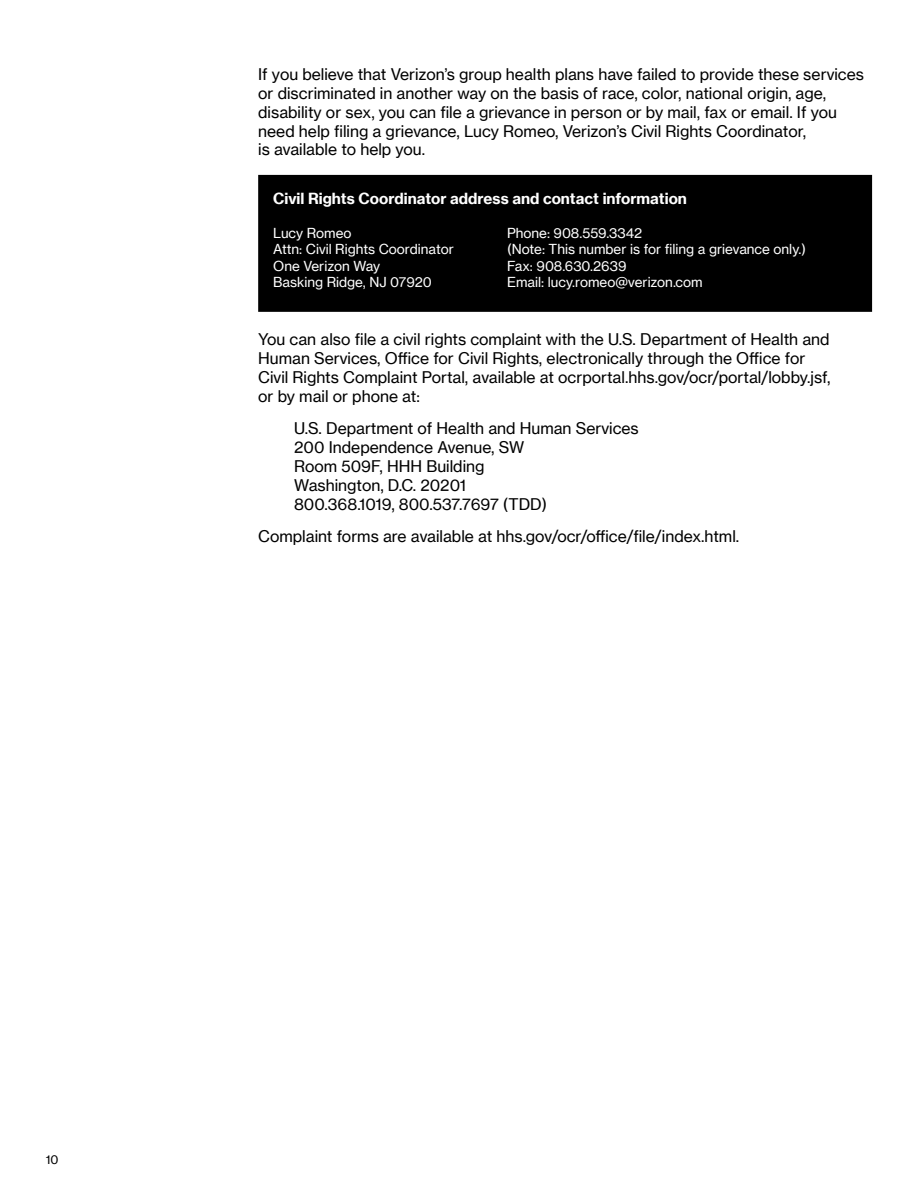
<style>
.page{position:relative;width:918px;height:1188px;background:#fff}
.page>*{position:absolute;margin:0;border:0;box-sizing:border-box;transform-origin:0 0}
.t1{font:15.75px/18.9px "N Haas Grotesk TX Pro 55 Rg";color:#000}
.t2{font:15px "N Haas Grotesk TX Pro 75 Bd";color:#fff}
.t3{font:13.5px/16.5px "N Haas Grotesk TX Pro 55 Rg";color:#fff}
.t4{font:12px "N Haas Grotesk TX Pro 55 Rg";color:#000}
</style>
<div class="page">
<div style="left:258px;top:175px;width:614px;height:137px;background:#000"></div>
<p class="t1" style="left:258px;top:65px;width:607px">If you believe that Verizon’s group health plans have failed to provide these services or discriminated in another way on the basis of race, color, national origin, age, disability or sex, you can file a grievance in person or by mail, fax or email. If you need help filing a grievance, Lucy Romeo, Verizon’s Civil Rights Coordinator,<br>is available to help you.</p>
<p class="t2" style="left:273px;top:189px;width:415px">Civil Rights Coordinator address and contact information</p>
<p class="t3" style="left:273px;top:224px;width:182px">Lucy Romeo<br>Attn: Civil Rights Coordinator<br>One Verizon Way<br>Basking Ridge, NJ 07920</p>
<p class="t3" style="left:507px;top:224px;width:300px">Phone: 908.559.3342<br>(Note: This number is for filing a grievance only.)<br>Fax: 908.630.2639<br>Email: lucy.romeo@verizon.com</p>
<p class="t1" style="left:258px;top:330px;width:574px">You can also file a civil rights complaint with the U.S. Department of Health and Human Services, Office for Civil Rights, electronically through the Office for Civil Rights Complaint Portal, available at ocrportal.hhs.gov/ocr/portal/lobby.jsf, or by mail or phone at:</p>
<p class="t1" style="left:294px;top:419px;width:346px">U.S. Department of Health and Human Services<br>200 Independence Avenue, SW<br>Room 509F, HHH Building<br>Washington, D.C. 20201<br>800.368.1019, 800.537.7697 (TDD)</p>
<p class="t1" style="left:258px;top:527px;width:483px">Complaint forms are available at hhs.gov/ocr/office/file/index.html.</p>
<p class="t4" style="left:46px;top:1152px;width:14px">10</p>
</div>
